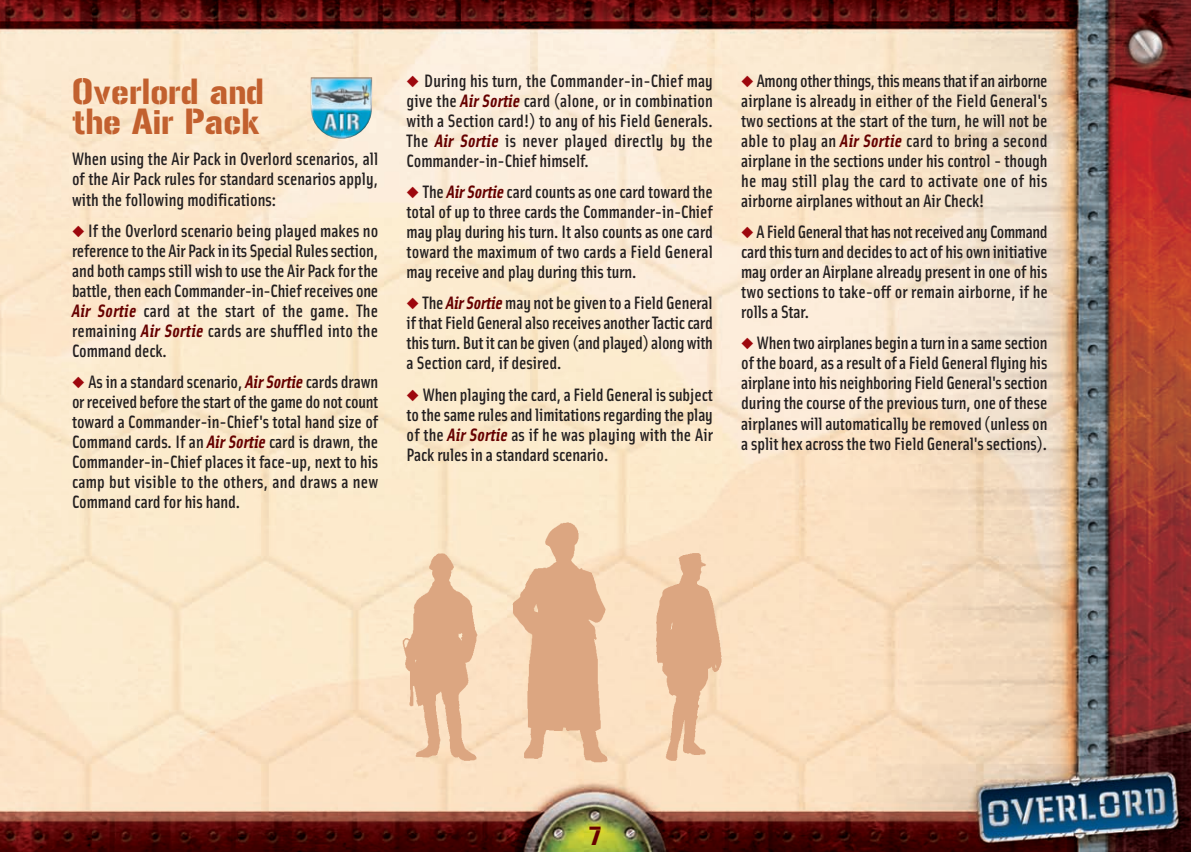
<style>
.page{position:relative;width:1191px;height:852px;background:#fff}
.page>*{position:absolute;margin:0;border:0;box-sizing:border-box;transform-origin:0 0}
.t1{font:36px/30px "Gunplay";color:#c2602e}
.t2{font:26px "Gunplay";color:#600}
.t3{font:500 18px/20px "Solex";letter-spacing:-.005em;color:#231f20;text-align:justify}
.s1{color:#9d070d}
.s2{font-weight:700;font-style:italic;color:#600}
</style>
<div class="page">
<img style="left:0;top:0;width:1191px;height:851px">
<img style="left:311px;top:77px;width:61px;height:62px">
<img style="left:384px;top:542px;width:115px;height:227px">
<img style="left:500px;top:507px;width:133px;height:262px">
<img style="left:633px;top:542px;width:115px;height:227px">
<h1 class="t1" style="left:72px;top:79px;width:193px">Overlord and the Air Pack</h1>
<p class="t3" style="left:72px;top:151px;width:308px">When using the Air Pack in Overlord scenarios, all of the Air Pack rules for standard scenarios apply, with the following modifications:</p>
<p class="t3" style="left:72px;top:222px;width:308px"><span class="s1">◆</span> If the Overlord scenario being played makes no reference to the Air Pack in its Special Rules section, and both camps still wish to use the Air Pack for the battle, then each Commander-in-Chief receives one <span class="s2">Air Sortie</span> card at the start of the game. The remaining <span class="s2">Air Sortie</span> cards are shuffled into the Command deck.</p>
<p class="t3" style="left:72px;top:374px;width:308px"><span class="s1">◆</span> As in a standard scenario, <span class="s2">Air Sortie</span> cards drawn or received before the start of the game do not count toward a Commander-in-Chief's total hand size of Command cards. If an <span class="s2">Air Sortie</span> card is drawn, the Commander-in-Chief places it face-up, next to his camp but visible to the others, and draws a new Command card for his hand.</p>
<p class="t3" style="left:406px;top:72px;width:308px"><span class="s1">◆</span> During his turn, the Commander-in-Chief may give the <span class="s2">Air Sortie</span> card (alone, or in combination with a Section card!) to any of his Field Generals.<br>The <span class="s2">Air Sortie</span> is never played directly by the Commander-in-Chief himself.</p>
<p class="t3" style="left:406px;top:183px;width:308px"><span class="s1">◆</span> The <span class="s2">Air Sortie</span>card counts as one card toward the total of up to three cards the Commander-in-Chief may play during his turn. It also counts as one card toward the maximum of two cards a Field General may receive and play during this turn.</p>
<p class="t3" style="left:406px;top:295px;width:308px"><span class="s1">◆</span> The <span class="s2">Air Sortie</span>may not be given to a Field General if that Field General also receives another Tactic card this turn. But it can be given (and played) along with a Section card, if desired.</p>
<p class="t3" style="left:406px;top:386px;width:308px"><span class="s1">◆</span> When playing the card, a Field General is subject to the same rules and limitations regarding the play of the <span class="s2">Air Sortie</span> as if he was playing with the Air Pack rules in a standard scenario.</p>
<p class="t3" style="left:741px;top:72px;width:308px"><span class="s1">◆</span> Among other things, this means that if an airborne airplane is already in either of the Field General's two sections at the start of the turn, he will not be able to play an <span class="s2">Air Sortie</span> card to bring a second airplane in the sections under his control - though he may still play the card to activate one of his airborne airplanes without an Air Check!</p>
<p class="t3" style="left:741px;top:223px;width:308px"><span class="s1">◆</span> A Field General that has not received any Command card this turn and decides to act of his own initiative may order an Airplane already present in one of his two sections to take-off or remain airborne, if he rolls a Star.</p>
<p class="t3" style="left:741px;top:335px;width:308px"><span class="s1">◆</span> When two airplanes begin a turn in a same section of the board, as a result of a Field General flying his airplane into his neighboring Field General's section during the course of the previous turn, one of these airplanes will automatically be removed (unless on a split hex across the two Field General's sections).</p>
<h2 class="t2" style="left:589px;top:826px;width:14px">7</h2>
</div>
